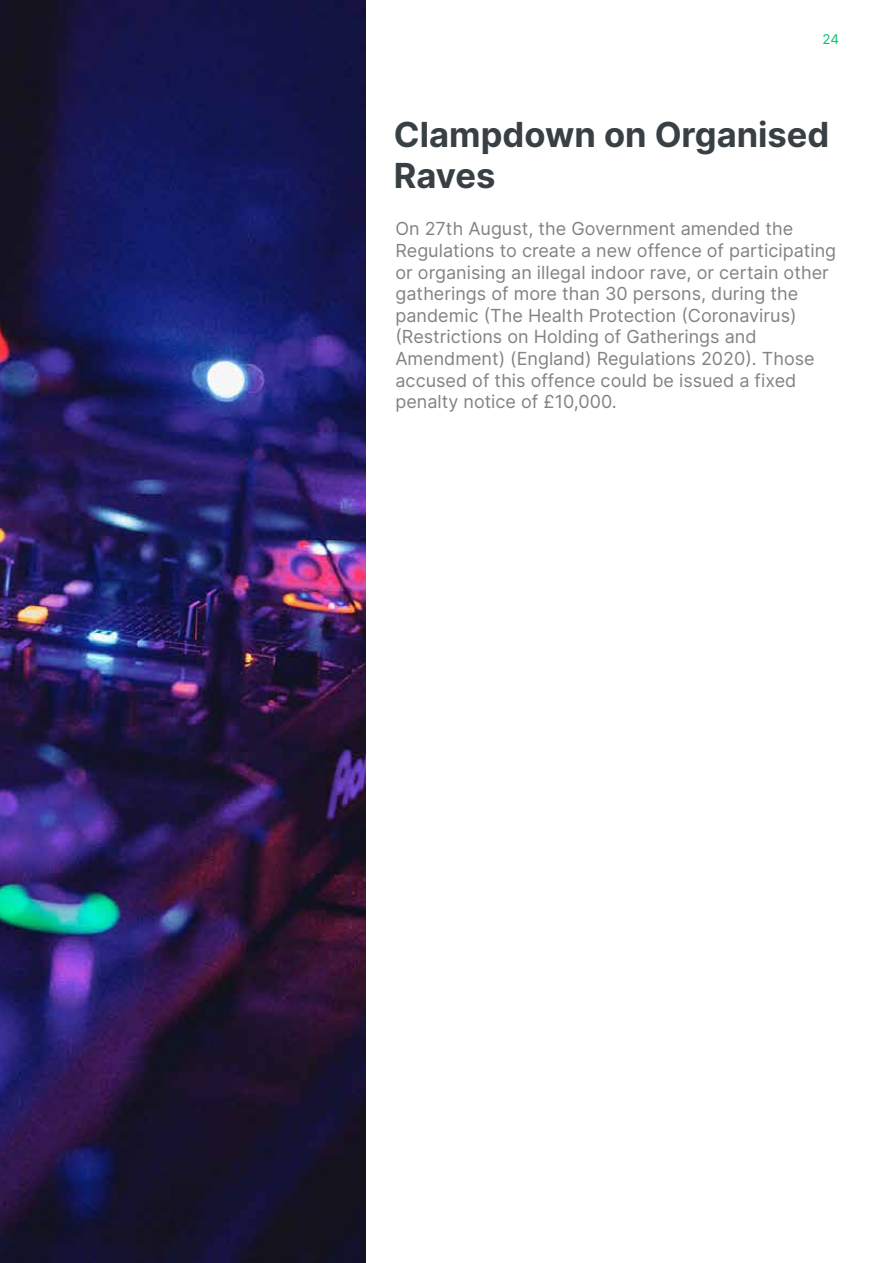
<style>
.page{position:relative;width:893px;height:1263px;background:#fff}
.page>*{position:absolute;margin:0;border:0;box-sizing:border-box;transform-origin:0 0}
.t1{font:700 34.5px/41.4px "Inter";color:#384044}
.t2{font:18px/21.6px "Inter";color:#808385}
.t3{font:13.5px "Inter";color:#01c36d}
</style>
<div class="page">
<hr style="left:892px;top:1008px;width:1px;height:255px;background:#384044">
<img style="left:0;top:0;width:366px;height:1263px">
<p class="t3" style="left:823px;top:29px;width:18px">24</p>
<h1 class="t1" style="left:394px;top:112px;width:437px">Clampdown on Organised<br>Raves</h1>
<p class="t2" style="left:395px;top:218px;width:442px">On 27th August, the Government amended the Regulations to create a new offence of participating or organising an illegal indoor rave, or certain other gatherings of more than 30 persons, during the pandemic (The Health Protection (Coronavirus) (Restrictions on Holding of Gatherings and Amendment) (England) Regulations 2020). Those accused of this offence could be issued a fixed penalty notice of £10,000.</p>
</div>
